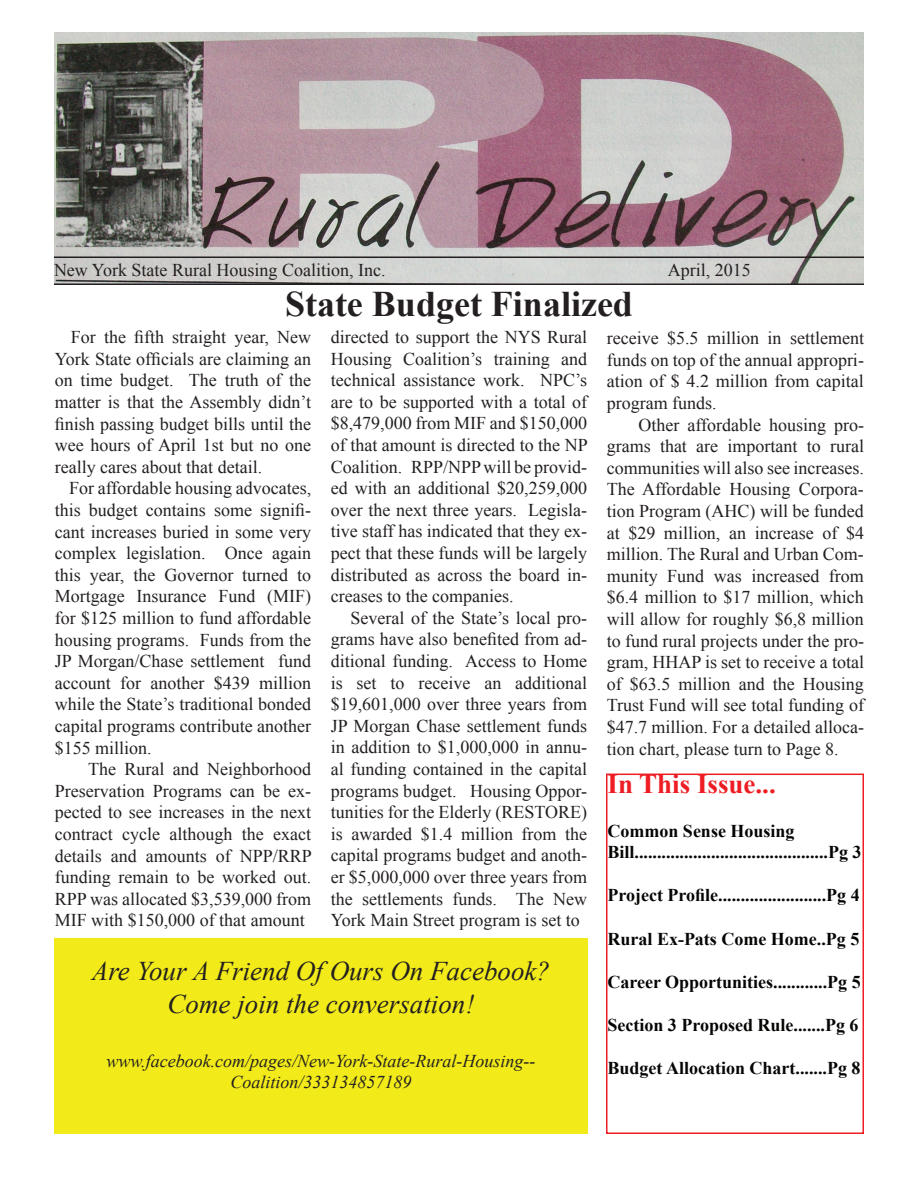
<style>
.page{position:relative;width:918px;height:1188px;background:#fff}
.page>*{position:absolute;margin:0;border:0;box-sizing:border-box;transform-origin:0 0}
.t1{font:700 36px "Times New Roman";color:#231f20}
.t2{font:italic 27px/32.4px "Times New Roman";color:#231f20;text-align:center}
.t3{font:700 27px "Times New Roman";color:#ee1d23}
.t4{font:18px/21.6px "Times New Roman";color:#231f20;text-align:justify}
.t5{font:700 18px/21.6px "Times New Roman";color:#050504}
.t6{font:italic 18px/21.6px "Times New Roman";color:#231f20;text-align:center}
</style>
<div class="page">
<img style="left:54px;top:32px;width:810px;height:252px">
<hr style="left:54px;top:256px;width:810px;height:2px;background:#231f20">
<hr style="left:54px;top:284px;width:810px;height:1px;background:#231f20">
<div style="left:606px;top:774px;width:258px;height:360px;border:2px solid #ee1d23"></div>
<div style="left:55px;top:939px;width:532px;height:194px;background:#f2eb19"></div>
<div style="left:54px;top:938px;width:534px;height:196px;border:2px solid #f2eb19"></div>
<p class="t4" style="left:54px;top:259px;width:333px">New York State Rural Housing Coalition, Inc.</p>
<p class="t4" style="left:668px;top:259px;width:84px">April, 2015</p>
<h1 class="t1" style="left:285px;top:279px;width:350px">State Budget Finalized</h1>
<p class="t4" style="left:55px;top:326px;width:258px;text-indent:16px">For the fifth straight year, New York State officials are claiming an on time budget. The truth of the matter is that the Assembly didn’t finish passing budget bills until the wee hours of April 1st but no one really cares about that detail.</p>
<p class="t4" style="left:55px;top:477px;width:258px;text-indent:15px">For affordable housing advocates, this budget contains some signifi&shy;cant increases buried in some very complex legislation. Once again this year, the Governor turned to Mortgage Insurance Fund (MIF) for $125 million to fund affordable housing programs. Funds from the JP Morgan/Chase settlement fund account for another $439 million while the State’s traditional bonded capital programs contribute another $155 million.</p>
<p class="t4" style="left:55px;top:758px;width:259px;text-indent:33px">The Rural and Neighborhood Preservation Programs can be ex&shy;pected to see increases in the next contract cycle although the exact details and amounts of NPP/RRP funding remain to be worked out.<br>RPP was allocated $3,539,000 from MIF with $150,000 of that amount</p>
<p class="t4" style="left:331px;top:326px;width:259px">directed to support the NYS Rural Housing Coalition’s training and technical assistance work. NPC’s are to be supported with a total of $8,479,000 from MIF and $150,000 of that amount is directed to the NP Coalition. RPP/NPP will be provid&shy;ed with an additional $20,259,000 over the next three years. Legisla&shy;tive staff has indicated that they ex&shy;pect that these funds will be largely distributed as across the board in&shy;creases to the companies.</p>
<p class="t4" style="left:331px;top:607px;width:258px;text-indent:20px">Several of the State’s local pro&shy;grams have also benefited from ad&shy;ditional funding. Access to Home is set to receive an additional $19,601,000 over three years from JP Morgan Chase settlement funds in addition to $1,000,000 in annu&shy;al funding contained in the capital programs budget. Housing Oppor&shy;tunities for the Elderly (RESTORE) is awarded $1.4 million from the capital programs budget and anoth&shy;er $5,000,000 over three years from the settlements funds. The New York Main Street program is set to</p>
<p class="t4" style="left:607px;top:327px;width:259px">receive $5.5 million in settlement funds on top of the annual appropri&shy;ation of $ 4.2 million from capital program funds.</p>
<p class="t4" style="left:607px;top:414px;width:259px;text-indent:32px">Other affordable housing pro&shy;grams that are important to rural communities will also see increases.<br>The Affordable Housing Corpora&shy;tion Program (AHC) will be funded at $29 million, an increase of $4 million. The Rural and Urban Com&shy;munity Fund was increased from $6.4 million to $17 million, which will allow for roughly $6,8 million to fund rural projects under the pro&shy;gram, HHAP is set to receive a total of $63.5 million and the Housing Trust Fund will see total funding of $47.7 million. For a detailed alloca&shy;tion chart, please turn to Page 8.</p>
<h2 class="t3" style="left:608px;top:766px;width:170px">In This Issue...</h2>
<p class="t5" style="left:608px;top:819px;width:256px">Common Sense Housing<br>Bill...........................................Pg 3</p>
<p class="t5" style="left:608px;top:884px;width:254px">Project Profile........................Pg 4</p>
<p class="t5" style="left:608px;top:927px;width:253px">Rural Ex-Pats Come Home..Pg 5</p>
<p class="t5" style="left:608px;top:970px;width:255px">Career Opportunities............Pg 5</p>
<p class="t5" style="left:608px;top:1014px;width:253px">Section 3 Proposed Rule.......Pg 6</p>
<p class="t5" style="left:608px;top:1057px;width:255px">Budget Allocation Chart.......Pg 8</p>
<h2 class="t2" style="left:92px;top:954px;width:460px">Are Your A Friend Of Ours On Facebook?<br>Come join the conversation!</h2>
<p class="t6" style="left:107px;top:1049px;width:430px">www.facebook.com/pages/New-York-State-Rural-Housing--<br>Coalition/333134857189</p>
</div>
